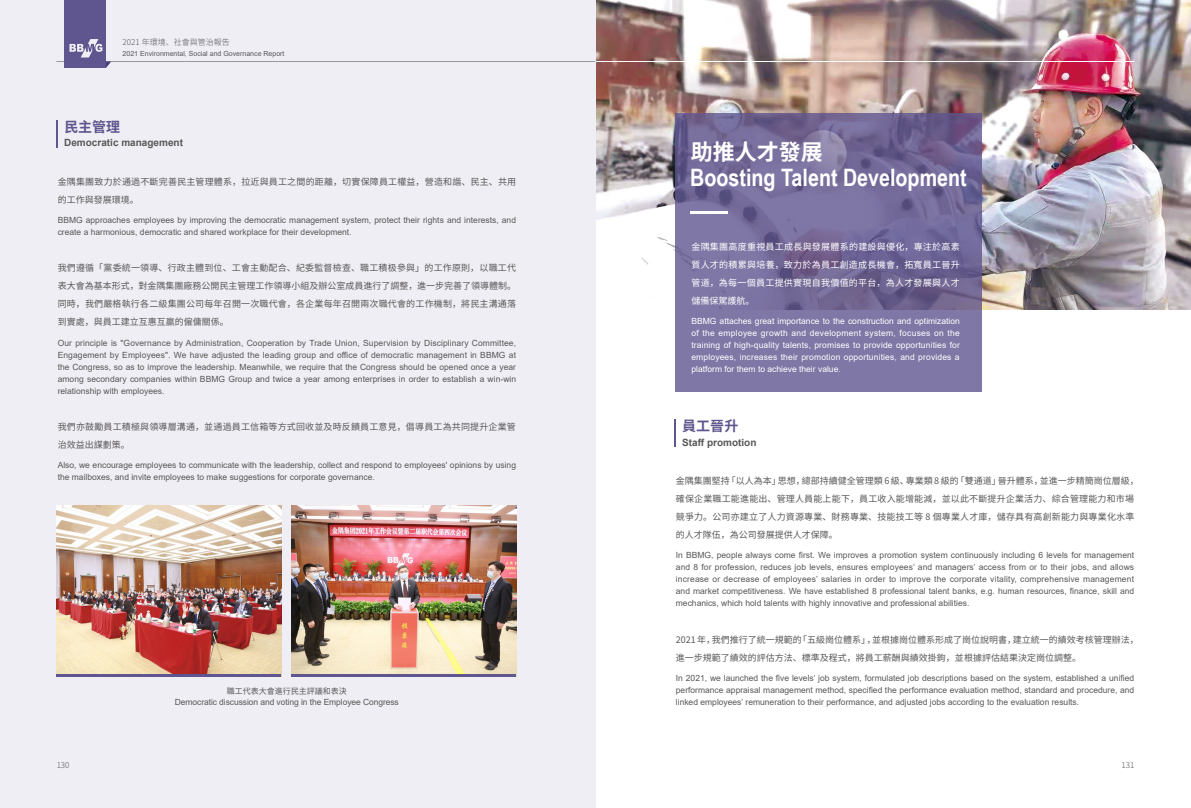
<style>
.page{position:relative;width:1191px;height:808px;background:#fff}
.page>*{position:absolute;margin:0;border:0;box-sizing:border-box;transform-origin:0 0}
.t1{font:700 24px "Arial Narrow";color:#fff}
.t2{font:700 22px "Source Han Sans CN";color:#fff}
.t3{font:700 14px "Source Han Sans CN";color:#5f558f}
.t4{font:700 10px "Arial";color:#595757}
.t5{font:9px/18px "Source Han Sans CN";letter-spacing:.02em;color:#595757}
.t6{font:9px/18px "Source Han Sans CN";color:#595757}
.t7{font:9px/18px "Source Han Sans CN";letter-spacing:.03em;color:#fff;text-align:justify}
.t8{font:8.5px/12px "Arial";color:#595757;text-align:justify}
.t9{font:8.5px/12px "Arial";color:#fff;text-align:justify}
.t10{font:300 8px "Source Han Sans CN";color:#595757}
.t11{font:8px "Source Han Sans CN";color:#595757}
.t12{font:7px "Arial";color:#595757}
</style>
<div class="page">
<div style="left:0;top:0;width:595px;height:808px;background:#efeef4"></div>
<svg style="left:57px;top:120px;width:1px;height:28px"></svg>
<img style="left:57px;top:506px;width:224px;height:169px">
<img style="left:292px;top:506px;width:224px;height:169px">
<hr style="left:57px;top:675px;width:224px;height:2px;background:#5f558f">
<hr style="left:292px;top:675px;width:224px;height:2px;background:#5f558f">
<svg style="left:675px;top:419px;width:1px;height:28px"></svg>
<img style="left:597px;top:0;width:594px;height:309px">
<svg style="left:675px;top:113px;width:306px;height:279px;background:#766c9b"></svg>
<hr style="left:690px;top:212px;width:37px;height:2px;background:#fff">
<svg style="left:799px;top:130px;width:47px;height:47px;background:#8980a7"></svg>
<hr style="left:595px;top:61px;width:539px;height:1px;background:#fff">
<p class="t10" style="left:123px;top:37px;width:109px">2021 年環境、社會與管治報告</p>
<p class="t12" style="left:123px;top:48px;width:163px">2021 Environmental, Social and Governance Report</p>
<h3 class="t3" style="left:64px;top:119px;width:57px">民主管理</h3>
<p class="t4" style="left:64px;top:136px;width:120px">Democratic management</p>
<p class="t5" style="left:58px;top:172px;width:460px">金隅集團致力於通過不斷完善民主管理體系，拉近與員工之間的距離，切實保障員工權益，營造和諧、民主、共用的工作與發展環境。</p>
<p class="t8" style="left:58px;top:214px;width:460px">BBMG approaches employees by improving the democratic management system, protect their rights and interests, and create a harmonious, democratic and shared workplace for their development.</p>
<p class="t5" style="left:58px;top:259px;width:460px;text-align:justify">我們遵循「黨委統一領導、行政主體到位、工會主動配合、紀委監督檢查、職工積极參與」的工作原則，以職工代表大會為基本形式，對金隅集團廠務公開民主管理工作領導小組及辦公室成員進行了調整，進一步完善了領導體制。同時，我們嚴格執行各二級集團公司每年召開一次職代會，各企業每年召開兩次職代會的工作機制，將民主溝通落到實處，與員工建立互惠互贏的僱傭關係。</p>
<p class="t8" style="left:58px;top:337px;width:460px">Our principle is "Governance by Administration, Cooperation by Trade Union, Supervision by Disciplinary Committee, Engagement by Employees". We have adjusted the leading group and office of democratic management in BBMG at the Congress, so as to improve the leadership. Meanwhile, we require that the Congress should be opened once a year among secondary companies within BBMG Group and twice a year among enterprises in order to establish a win-win relationship with employees.</p>
<p class="t5" style="left:58px;top:418px;width:460px">我們亦鼓勵員工積極與領導層溝通，並通過員工信箱等方式回收並及時反饋員工意見，倡導員工為共同提升企業管治效益出謀劃策。</p>
<p class="t8" style="left:58px;top:459px;width:460px">Also, we encourage employees to communicate with the leadership, collect and respond to employees' opinions by using the mailboxes, and invite employees to make suggestions for corporate governance.</p>
<p class="t11" style="left:227px;top:686px;width:121px">職工代表大會進行民主評議和表決</p>
<p class="t8" style="left:175px;top:696px;width:225px">Democratic discussion and voting in the Employee Congress</p>
<h2 class="t2" style="left:691px;top:140px;width:133px">助推人才發展</h2>
<h1 class="t1" style="left:690px;top:159px;width:278px">Boosting Talent Development</h1>
<p class="t7" style="left:691px;top:238px;width:270px">金隅集團高度重視員工成長與發展體系的建設與優化，專注於高素質人才的積累與培養，致力於為員工創造成長機會，拓寬員工晉升管道，為每一個員工提供實現自我價值的平台，為人才發展與人才儲備保駕護航。</p>
<p class="t9" style="left:691px;top:315px;width:270px">BBMG attaches great importance to the construction and optimization of the employee growth and development system, focuses on the training of high-quality talents, promises to provide opportunities for employees, increases their promotion opportunities, and provides a platform for them to achieve their value.</p>
<h3 class="t3" style="left:682px;top:418px;width:57px">員工晉升</h3>
<p class="t4" style="left:682px;top:435px;width:76px">Staff promotion</p>
<p class="t5" style="left:676px;top:472px;width:464px">金隅集團堅持「以人為本」思想，總部持續健全管理類 6 級、專業類 8 級的「雙通道」晉升體系，並進一步精簡崗位層級，確保企業職工能進能出、管理人員能上能下，員工收入能增能減，並以此不斷提升企業活力、綜合管理能力和市場競爭力。公司亦建立了人力資源專業、財務專業、技能技工等 8 個專業人才庫，儲存具有高創新能力與專業化水準的人才隊伍，為公司發展提供人才保障。</p>
<p class="t8" style="left:676px;top:549px;width:460px">In BBMG, people always come first. We improves a promotion system continuously including 6 levels for management and 8 for profession, reduces job levels, ensures employees’ and managers’ access from or to their jobs, and allows increase or decrease of employees’ salaries in order to improve the corporate vitality, comprehensive management and market competitiveness. We have established 8 professional talent banks, e.g. human resources, finance, skill and mechanics, which hold talents with highly innovative and professional abilities.</p>
<p class="t6" style="left:676px;top:630px;width:464px">2021 年，我們推行了統一規範的「五級崗位體系」，並根據崗位體系形成了崗位說明書，建立統一的績效考核管理辦法，進一步規範了績效的評估方法、標準及程式，將員工薪酬與績效掛鉤，並根據評估結果決定崗位調整。</p>
<p class="t8" style="left:676px;top:672px;width:460px">In 2021, we launched the five levels’ job system, formulated job descriptions based on the system, established a unified performance appraisal management method, specified the performance evaluation method, standard and procedure, and linked employees’ remuneration to their performance, and adjusted jobs according to the evaluation results.</p>
<p class="t10" style="left:57px;top:760px;width:14px">130</p>
<p class="t10" style="left:1121px;top:760px;width:14px">131</p>
</div>
